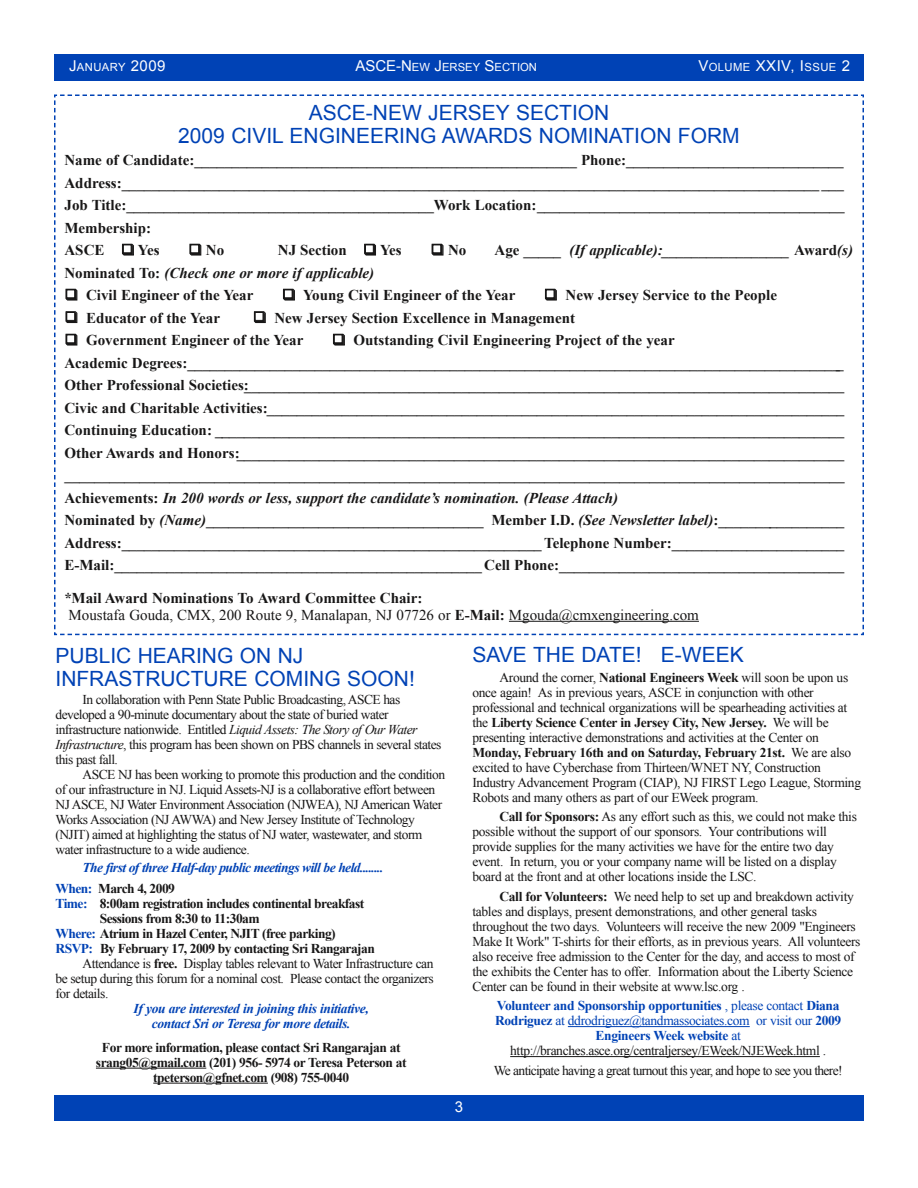
<style>
.page{position:relative;width:918px;height:1188px;background:#fff}
.page>*{position:absolute;margin:0;border:0;box-sizing:border-box;transform-origin:0 0}
.t1{font:21px/22.5px "Arial";color:#0042b5;text-align:center}
.t2{font:700 15px/22.5px "Times New Roman";color:#181717}
.t3{font:15px/16.5px "Times New Roman";color:#181717}
.t4{font:italic 700 15px "Times New Roman";color:#181717}
.t5{font:15px "Arial";color:#fff}
.t6{font:13.5px/15px "Times New Roman";letter-spacing:-.025em;color:#181717}
.t7{font:700 13.5px/15px "Times New Roman";letter-spacing:-.04em;color:#181717;text-align:center}
.t8{font:700 13.5px/15px "Times New Roman";letter-spacing:-.025em;color:#0042b5;text-align:center}
.t9{font:italic 700 13.5px/21px "Times New Roman";letter-spacing:-.025em;color:#0042b5}
.t10{font:13.5px "Times New Roman";letter-spacing:-.05em;color:#181717}
.t11{font:11.25px "Arial";letter-spacing:.03em;color:#fff}
.t12{font:11.25px "Arial";color:#fff}
.s1{font-size:15px}
.s2{font-style:normal}
.s3{font-style:italic}
.s4{font-weight:700}
.s5{font-style:normal;color:#181717}
.s6{color:#0042b5}
.s7{font-weight:400}
.s8{font-weight:400;color:#181717}
</style>
<div class="page">
<div style="left:54px;top:54px;width:810px;height:27px;background:#0042b5"></div>
<div style="left:54px;top:1095px;width:810px;height:25px;background:#0042b5"></div>
<svg style="left:54px;top:94px;width:810px;height:542px"></svg>
<hr style="left:96px;top:1068px;width:110px;height:1px;background:#181717">
<hr style="left:153px;top:1083px;width:115px;height:1px;background:#181717">
<hr style="left:568px;top:1026px;width:182px;height:1px;background:#0042b5">
<hr style="left:510px;top:1056px;width:114px;height:1px;background:#181717">
<hr style="left:624px;top:1056px;width:98px;height:1px;background:#181717">
<hr style="left:721px;top:1056px;width:55px;height:1px;background:#181717">
<hr style="left:775px;top:1056px;width:45px;height:1px;background:#181717">
<p class="t11" style="left:69px;top:61px;width:98px"><span class="s1">J</span>ANUARY <span class="s1">2009</span></p>
<p class="t12" style="left:355px;top:61px;width:183px"><span class="s1">ASCE-N</span>EW <span class="s1">J</span>ERSEY <span class="s1">S</span>ECTION</p>
<p class="t11" style="left:698px;top:61px;width:153px"><span class="s1">V</span>OLUME <span class="s1">XXIV, I</span>SSUE <span class="s1">2</span></p>
<h1 class="t1" style="left:178px;top:102px;width:563px">ASCE-NEW JERSEY SECTION<br>2009 CIVIL ENGINEERING AWARDS NOMINATION FORM</h1>
<p class="t2" style="left:64px;top:149px;width:782px">Name of Candidate:___________________________________________________ Phone:_____________________________ Address:_____________________________________________________________________________________________ ___ Job Title:_________________________________________Work Location:_________________________________________ Membership:<br>ASCE ❑ Yes</p>
<p class="t2" style="left:189px;top:239px;width:37px">❑ No</p>
<p class="t2" style="left:278px;top:239px;width:125px">NJ Section ❑ Yes</p>
<p class="t2" style="left:431px;top:239px;width:37px">❑ No</p>
<p class="t4" style="left:495px;top:242px;width:360px"><span class="s2">Age _____</span> (If applicable):_________________ <span class="s2">Award</span>(s)</p>
<p class="t4" style="left:65px;top:264px;width:311px"><span class="s2">Nominated To:</span> (Check one or more if applicable)</p>
<p class="t2" style="left:65px;top:284px;width:190px">❑ Civil Engineer of the Year</p>
<p class="t2" style="left:282px;top:284px;width:235px">❑ Young Civil Engineer of the Year</p>
<p class="t2" style="left:544px;top:284px;width:234px">❑ New Jersey Service to the People</p>
<p class="t2" style="left:65px;top:306px;width:157px">❑ Educator of the Year</p>
<p class="t2" style="left:253px;top:306px;width:323px">❑ New Jersey Section Excellence in Management</p>
<p class="t2" style="left:65px;top:329px;width:240px">❑ Government Engineer of the Year</p>
<p class="t2" style="left:65px;top:329px;width:781px;text-indent:268px">❑ Outstanding Civil Engineering Project of the year<br>Academic Degrees:________________________________________________________________________________________ Other Professional Societies:________________________________________________________________________________ Civic and Charitable Activities:_____________________________________________________________________________ Continuing Education: ____________________________________________________________________________________ Other Awards and Honors:_________________________________________________________________________________ ________________________________________________________________________________________________________ Achievements: <span class="s3">In 200 words or less, support the candidate’s nomination. (Please Attach)<br></span>Nominated by <span class="s3">(Name)</span>_____________________________________ Member I.D. <span class="s3">(See Newsletter label)</span>:_________________ Address:________________________________________________________ Telephone Number:_______________________ E-Mail:_________________________________________________ Cell Phone:______________________________________</p>
<p class="t3" style="left:65px;top:590px;width:636px"><span class="s4">*Mail Award Nominations To Award Committee Chair:<br></span>Moustafa Gouda, CMX, 200 Route 9, Manalapan, NJ 07726 or <span class="s4">E-Mail:</span> Mgouda@cmxengineering.com</p>
<h1 class="t1" style="left:56px;top:645px;width:361px;text-align:left">PUBLIC HEARING ON NJ<br>INFRASTRUCTURE COMING SOON!</h1>
<p class="t6" style="left:56px;top:692px;width:387px;text-indent:27px">In collaboration with Penn State Public Broadcasting, ASCE has developed a 90-minute documentary about the state of buried water infrastructure nationwide. Entitled <span class="s3">Liquid Assets: The Story of Our Water Infrastructure</span>, this program has been shown on PBS channels in several states this past fall.</p>
<p class="t6" style="left:56px;top:767px;width:391px;text-indent:27px">ASCE NJ has been working to promote this production and the condition of our infrastructure in NJ. Liquid Assets-NJ is a collaborative effort between NJ ASCE, NJ Water Environment Association (NJWEA), NJ American Water Works Association (NJ AWWA) and New Jersey Institute of Technology (NJIT) aimed at highlighting the status of NJ water, wastewater, and storm water infrastructure to a wide audience.</p>
<p class="t9" style="left:56px;top:857px;width:329px;text-indent:27px">The first of three Half-day public meetings will be held........<br><span class="s2">When:</span> <span class="s5">March 4, 2009</span></p>
<p class="t7" style="left:56px;top:896px;width:310px"><span class="s6">Time:</span> 8:00am registration includes continental breakfast</p>
<p class="t7" style="left:100px;top:911px;width:161px">Sessions from 8:30 to 11:30am</p>
<p class="t7" style="left:56px;top:926px;width:282px"><span class="s6">Where:</span> Atrium in Hazel Center, NJIT (free parking)</p>
<p class="t7" style="left:56px;top:941px;width:321px"><span class="s6">RSVP:</span> By February 17, 2009 by contacting Sri Rangarajan</p>
<p class="t6" style="left:82px;top:956px;width:352px">Attendance is <span class="s4">free.</span> Display tables relevant to Water Infrastructure can</p>
<p class="t6" style="left:56px;top:971px;width:380px">be setup during this forum for a nominal cost. Please contact the organizers</p>
<p class="t6" style="left:56px;top:986px;width:54px">for details.</p>
<p class="t9" style="left:134px;top:1001px;width:237px;line-height:15px;text-align:center">If you are interested in joining this initiative, contact Sri or Teresa for more details.</p>
<p class="t7" style="left:96px;top:1040px;width:312px">For more information, please contact Sri Rangarajan at srang05@gmail.com (201) 956- 5974 or Teresa Peterson at tpeterson@gfnet.com (908) 755-0040</p>
<h1 class="t1" style="left:472px;top:644px;width:273px">SAVE THE DATE! E-WEEK</h1>
<p class="t6" style="left:472px;top:670px;width:390px;text-indent:27px">Around the corner, <span class="s4">National Engineers Week</span> will soon be upon us once again! As in previous years, ASCE in conjunction with other professional and technical organizations will be spearheading activities at the <span class="s4">Liberty Science Center in Jersey City, New Jersey.</span> We will be presenting interactive demonstrations and activities at the Center on <span class="s4">Monday, February 16th and on Saturday, February 21st.</span> We are also excited to have Cyberchase from Thirteen/WNET NY, Construction Industry Advancement Program (CIAP), NJ FIRST Lego League, Storming Robots and many others as part of our EWeek program.</p>
<p class="t6" style="left:472px;top:809px;width:386px;text-indent:27px"><span class="s4">Call for Sponsors:</span> As any effort such as this, we could not make this possible without the support of our sponsors. Your contributions will provide supplies for the many activities we have for the entire two day event. In return, you or your company name will be listed on a display board at the front and at other locations inside the LSC.</p>
<p class="t6" style="left:472px;top:889px;width:390px;text-indent:27px"><span class="s4">Call for Volunteers:</span> We need help to set up and breakdown activity tables and displays, present demonstrations, and other general tasks throughout the two days. Volunteers will receive the new 2009 "Engineers Make It Work" T-shirts for their efforts, as in previous years. All volunteers also receive free admission to the Center for the day, and access to most of the exhibits the Center has to offer. Information about the Liberty Science Center can be found in their website at www.lsc.org .</p>
<p class="t8" style="left:495px;top:998px;width:348px">Volunteer and Sponsorship opportunities <span class="s7">, please contact</span> Diana Rodriguez <span class="s7">at ddrodriguez@tandmassociates.com or visit our</span> 2009<br>Engineers Week website <span class="s7">at </span><span class="s8">http://branches.asce.org/centraljersey/EWeek/NJEWeek.html .</span></p>
<p class="t10" style="left:494px;top:1063px;width:350px">We anticipate having a great turnout this year, and hope to see you there!</p>
<p class="t5" style="left:455px;top:1098px;width:10px">3</p>
</div>
